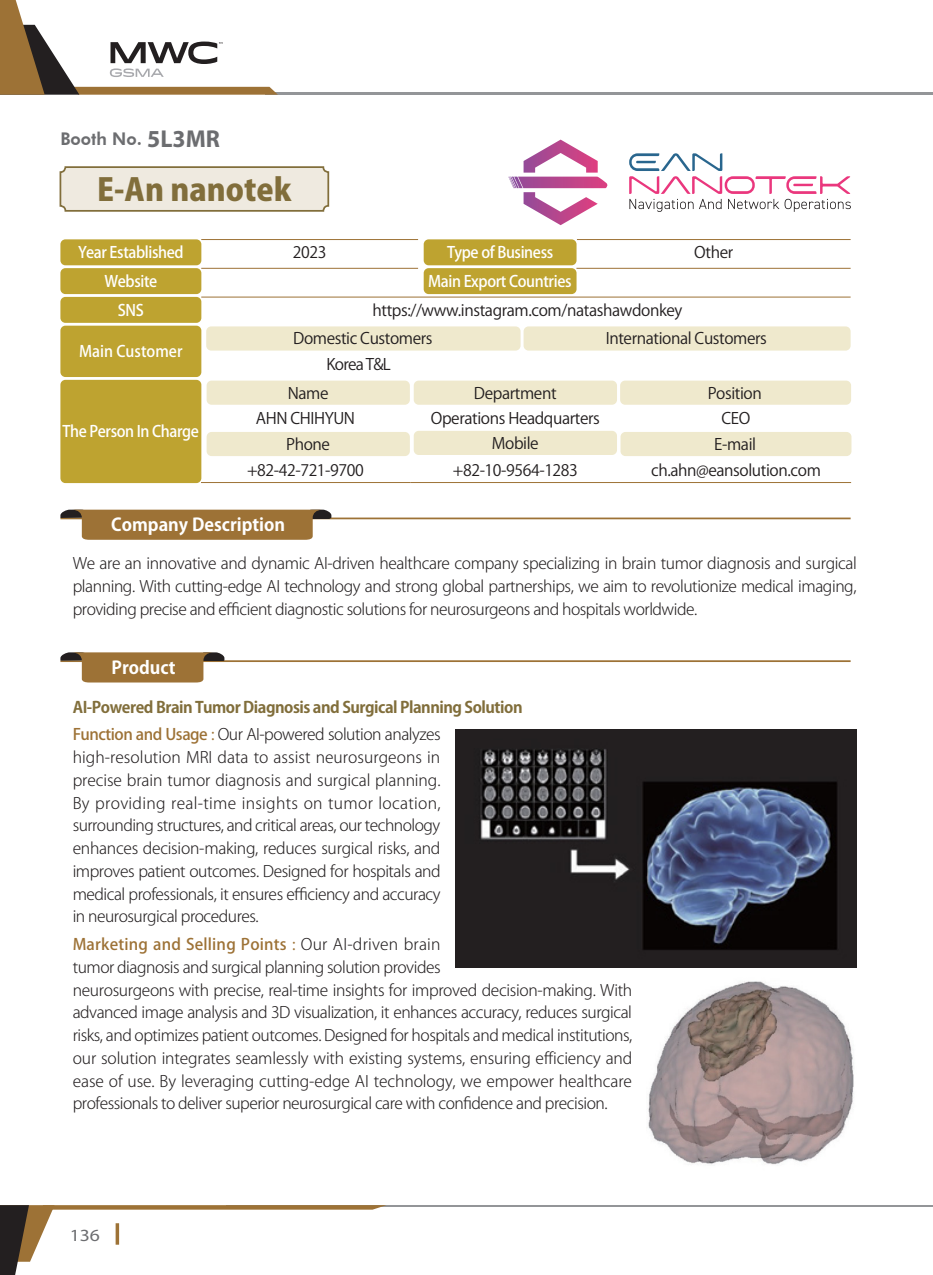
<style>
.page{position:relative;width:933px;height:1275px;background:#fff}
.page>*{position:absolute;margin:0;border:0;box-sizing:border-box;transform-origin:0 0}
.t1{font:800 30.8px "Koz Go Pr 6 N";color:#816e3b}
.t2{font:700 17.5px "Koz Go Pr 6 N";color:#fff}
.t3{font:800 17.5px "Futura BT";color:#6c6d70}
.t4{font:17.15px "Myriad Pro";color:#6c6d70;scale:1.15 1}
.t5{font:300 15.75px/22.8px "Koz Go Pr 6 N";letter-spacing:-.03em;color:#231f20;text-align:justify}
.t6{font:15.75px "Koz Go Pr 6 N";letter-spacing:-.025em;color:#231f20}
.t7{font:500 15.75px "Koz Go Pr 6 N";letter-spacing:-.025em;color:#fff;scale:.95 1}
.t8{font:700 15.75px "Koz Go Pr 6 N";letter-spacing:-.03em;color:#816e3b}
.t9{font:500 15.75px "Koz Go Pr 6 N";color:#fff;scale:.95 1}
.s1{font-family:"Myriad Pro";font-weight:700;font-size:24.5px}
.s2{font-weight:500;color:#9d7236}
.s3{font-weight:400;color:#9d7236}
</style>
<div class="page">
<hr style="left:265px;top:93px;width:668px;height:2px;background:#939598">
<svg style="left:0;top:0;width:278px;height:95px"></svg>
<hr style="left:226px;top:1205px;width:707px;height:2px;background:#939598">
<svg style="left:0;top:1205px;width:386px;height:70px"></svg>
<hr style="left:60px;top:518px;width:790px;height:1px;background:#9d7236">
<div style="left:310px;top:510px;width:21px;height:8px;background:#231f20"></div>
<svg style="left:60px;top:510px;width:263px;height:30px;background:#a27c48"></svg>
<hr style="left:60px;top:660px;width:790px;height:2px;background:#9d7236">
<div style="left:203px;top:652px;width:21px;height:9px;background:#231f20"></div>
<svg style="left:60px;top:652px;width:154px;height:30px"></svg>
<div style="left:60px;top:167px;width:268px;height:44px;background:#efeae0;border-radius:5px"></div>
<div style="left:60px;top:166px;width:269px;height:46px;border:2px solid #816e3b;border-radius:5px"></div>
<div style="left:60px;top:239px;width:141px;height:26px;background:#bea330;border-radius:5px"></div>
<div style="left:424px;top:239px;width:152px;height:26px;background:#bea330;border-radius:5px"></div>
<div style="left:424px;top:268px;width:152px;height:26px;background:#bea330;border-radius:5px"></div>
<div style="left:60px;top:268px;width:141px;height:26px;background:#bea330;border-radius:5px"></div>
<div style="left:60px;top:297px;width:141px;height:26px;background:#bea330;border-radius:5px"></div>
<div style="left:60px;top:326px;width:141px;height:51px;background:#bea330;border-radius:5px"></div>
<div style="left:60px;top:380px;width:141px;height:103px;background:#bea330;border-radius:5px"></div>
<hr style="left:201px;top:239px;width:217px;height:1px;background:#9d7236">
<hr style="left:577px;top:239px;width:273px;height:1px;background:#9d7236">
<hr style="left:201px;top:268px;width:217px;height:1px;background:#9d7236">
<hr style="left:576px;top:268px;width:274px;height:1px;background:#9d7236">
<hr style="left:201px;top:297px;width:649px;height:1px;background:#9d7236">
<div style="left:206px;top:326px;width:314px;height:25px;background:#efe9cd;border-radius:5px"></div>
<div style="left:523px;top:326px;width:327px;height:25px;background:#efe9cd;border-radius:5px"></div>
<hr style="left:201px;top:482px;width:210px;height:1px;background:#9d7236">
<hr style="left:411px;top:482px;width:209px;height:1px;background:#9d7236">
<hr style="left:620px;top:482px;width:231px;height:1px;background:#9d7236">
<div style="left:207px;top:381px;width:203px;height:24px;background:#efe9cd;border-radius:5px"></div>
<div style="left:414px;top:381px;width:203px;height:24px;background:#efe9cd;border-radius:5px"></div>
<div style="left:620px;top:381px;width:231px;height:24px;background:#efe9cd;border-radius:5px"></div>
<div style="left:207px;top:432px;width:203px;height:24px;background:#efe9cd;border-radius:5px"></div>
<div style="left:414px;top:431px;width:203px;height:24px;background:#efe9cd;border-radius:5px"></div>
<div style="left:620px;top:432px;width:231px;height:24px;background:#efe9cd;border-radius:5px"></div>
<svg style="left:508px;top:140px;width:100px;height:85px"></svg>
<svg style="left:629px;top:153px;width:222px;height:59px"></svg>
<img style="left:455px;top:730px;width:401px;height:238px">
<img style="left:648px;top:981px;width:206px;height:184px">
<p class="t3" style="left:60px;top:128px;width:161px">Booth No. <span class="s1">5L3MR</span></p>
<p class="t1" style="left:97px;top:172px;width:196px">E-An nanotek</p>
<p class="t7" style="left:78px;top:244px;width:113px">Year Established</p>
<p class="t6" style="left:293px;top:244px;width:35px">2023</p>
<p class="t7" style="left:447px;top:244px;width:113px">Type of Business</p>
<p class="t6" style="left:694px;top:244px;width:40px">Other</p>
<p class="t7" style="left:104px;top:272px;width:57px">Website</p>
<p class="t7" style="left:428px;top:272px;width:152px">Main Export Countries</p>
<p class="t7" style="left:118px;top:301px;width:29px">SNS</p>
<p class="t6" style="left:372px;top:301px;width:311px">https://www.instagram.com/natashawdonkey</p>
<p class="t9" style="left:79px;top:343px;width:110px">Main Customer</p>
<p class="t6" style="left:293px;top:330px;width:141px">Domestic Customers</p>
<p class="t6" style="left:606px;top:330px;width:163px">International Customers</p>
<p class="t6" style="left:326px;top:355px;width:66px">Korea T&amp;L</p>
<p class="t7" style="left:62px;top:422px;width:145px">The Person In Charge</p>
<p class="t6" style="left:288px;top:384px;width:42px">Name</p>
<p class="t6" style="left:474px;top:384px;width:84px">Department</p>
<p class="t6" style="left:707px;top:384px;width:56px">Position</p>
<p class="t6" style="left:256px;top:410px;width:101px">AHN CHIHYUN</p>
<p class="t6" style="left:431px;top:410px;width:170px">Operations Headquarters</p>
<p class="t6" style="left:721px;top:410px;width:30px">CEO</p>
<p class="t6" style="left:286px;top:435px;width:45px">Phone</p>
<p class="t6" style="left:492px;top:434px;width:48px">Mobile</p>
<p class="t6" style="left:714px;top:435px;width:43px">E-mail</p>
<p class="t6" style="left:247px;top:461px;width:118px">+82-42-721-9700</p>
<p class="t6" style="left:453px;top:461px;width:126px">+82-10-9564-1283</p>
<p class="t6" style="left:651px;top:461px;width:171px">ch.ahn@eansolution.com</p>
<p class="t2" style="left:111px;top:515px;width:175px">Company Description</p>
<p class="t5" style="left:73px;top:552px;width:785px">We are an innovative and dynamic AI-driven healthcare company specializing in brain tumor diagnosis and surgical planning. With cutting-edge AI technology and strong global partnerships, we aim to revolutionize medical imaging, providing precise and efficient diagnostic solutions for neurosurgeons and hospitals worldwide.</p>
<p class="t2" style="left:112px;top:657px;width:65px">Product</p>
<p class="t8" style="left:73px;top:698px;width:451px">AI-Powered Brain Tumor Diagnosis and Surgical Planning Solution</p>
<p class="t5" style="left:73px;top:723px;width:369px"><span class="s2">Function and Usage</span> <span class="s3">:</span> Our AI-powered solution analyzes high-resolution MRI data to assist neurosurgeons in precise brain tumor diagnosis and surgical planning.<br>By providing real-time insights on tumor location, surrounding structures, and critical areas, our technology enhances decision-making, reduces surgical risks, and improves patient outcomes. Designed for hospitals and medical professionals, it ensures efficiency and accuracy in neurosurgical procedures.</p>
<p class="t5" style="left:73px;top:933px;width:561px;text-align:left"><span class="s2">Marketing and Selling Points</span> <span class="s3">:</span> Our AI-driven brain<br>tumor diagnosis and surgical planning solution provides<br>neurosurgeons with precise, real-time insights for improved decision-making. With advanced image analysis and 3D visualization, it enhances accuracy, reduces surgical risks, and optimizes patient outcomes. Designed for hospitals and medical institutions, our solution integrates seamlessly with existing systems, ensuring efficiency and ease of use. By leveraging cutting-edge AI technology, we empower healthcare professionals to deliver superior neurosurgical care with confidence and precision.</p>
<p class="t4" style="left:70px;top:1224px;width:28px">136</p>
</div>
